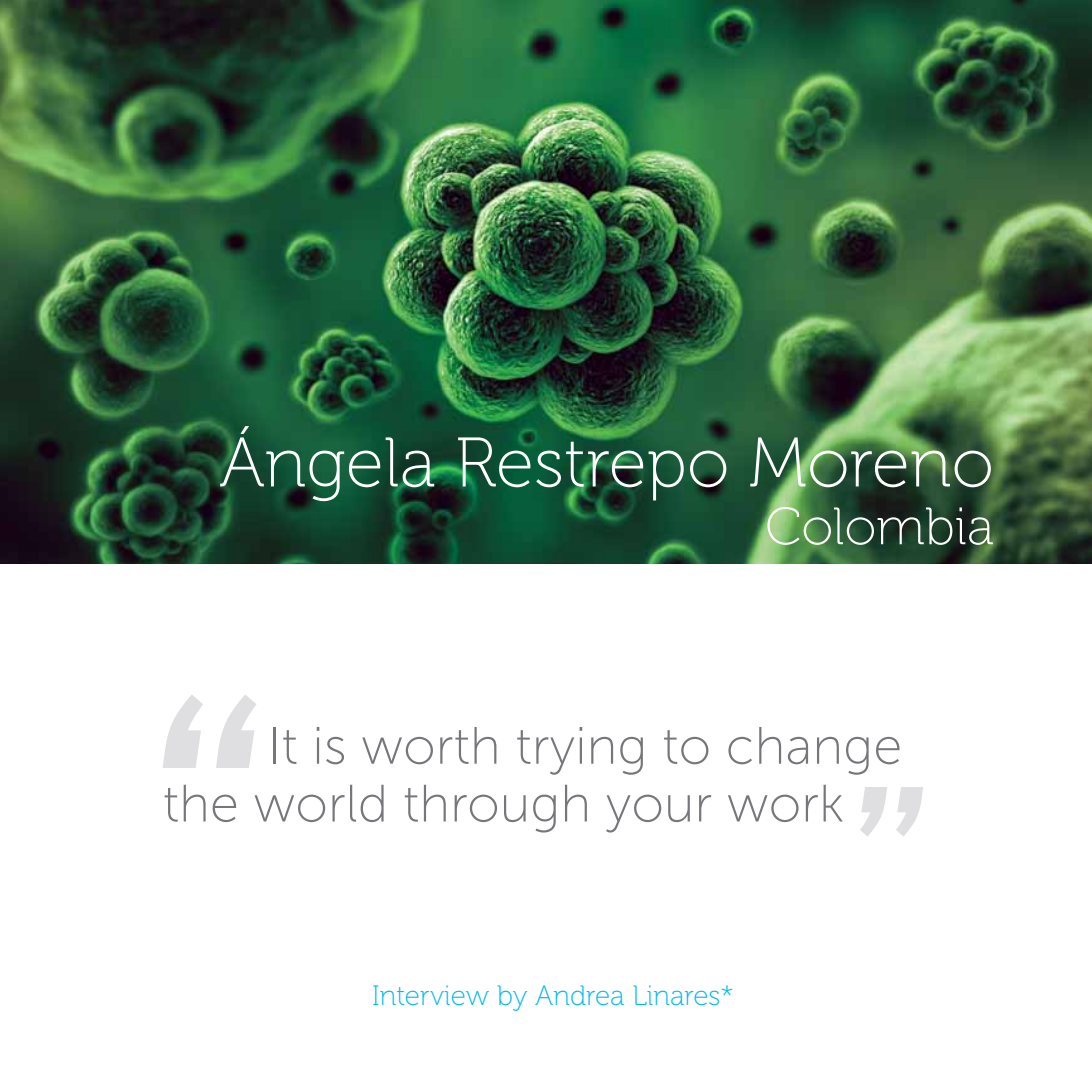
<style>
.page{position:relative;width:1092px;height:1092px;background:#fff}
.page>*{position:absolute;margin:0;border:0;box-sizing:border-box;transform-origin:0 0}
.t1{font:70px "Museo 100";color:#fff}
.t2{font:52.5px/57.8px "Museo Sans 100";color:#78767a}
.t3{font:52.5px "Museo 100";color:#fff}
.t4{font:28px "Museo 100";color:#00b9f1}
</style>
<div class="page">
<svg style="left:162px;top:695px;width:94px;height:73px"></svg>
<svg style="left:860px;top:787px;width:63px;height:49px"></svg>
<img style="left:0;top:0;width:1091px;height:563px">
<h1 class="t1" style="left:219px;top:425px;width:776px">Ángela Restrepo Moreno</h1>
<p class="t3" style="left:765px;top:498px;width:230px">Colombia</p>
<p class="t2" style="left:162px;top:717px;width:741px;text-indent:105px">It is worth trying to change the world through your work</p>
<p class="t4" style="left:372px;top:980px;width:363px">Interview by Andrea Linares*</p>
</div>
